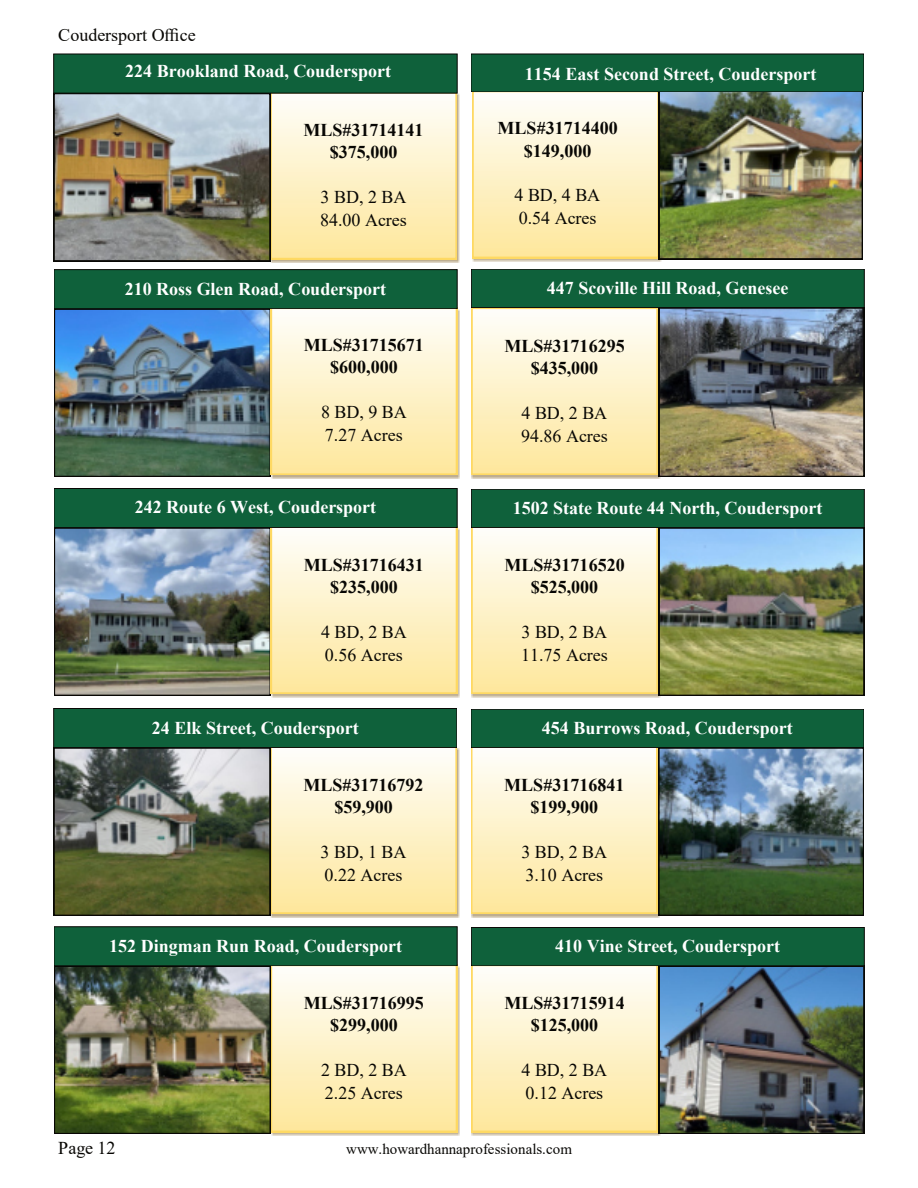
<style>
.page{position:relative;width:918px;height:1188px;background:#fff}
.page>*{position:absolute;margin:0;border:0;box-sizing:border-box;transform-origin:0 0}
.t1{font:700 18px "Times New Roman";color:#fff}
.t2{font:700 18px/22.4px "Times New Roman";color:#080704;text-align:center}
.t3{font:18px/22.6px "Times New Roman";color:#080704}
.t4{font:15px "Times New Roman";color:#080704}
</style>
<div class="page">
<img style="left:271px;top:94px;width:188px;height:169px">
<img style="left:54px;top:93px;width:403px;height:168px">
<div style="left:54px;top:54px;width:403px;height:39px;background:#0f613b;border:1px solid #080704"></div>
<img style="left:271px;top:310px;width:188px;height:169px">
<img style="left:271px;top:528px;width:188px;height:170px">
<img style="left:54px;top:309px;width:403px;height:168px">
<img style="left:471px;top:308px;width:393px;height:169px">
<div style="left:471px;top:269px;width:393px;height:39px;background:#0f613b;border:1px solid #080704"></div>
<div style="left:54px;top:270px;width:403px;height:39px;background:#0f613b;border:1px solid #080704"></div>
<img style="left:54px;top:528px;width:403px;height:168px">
<svg style="left:471px;top:528px;width:393px;height:168px;background:#b9bb98"></svg>
<div style="left:471px;top:489px;width:393px;height:39px;background:#0f613b;border:1px solid #080704"></div>
<div style="left:54px;top:489px;width:403px;height:39px;background:#0f613b;border:1px solid #080704"></div>
<svg style="left:54px;top:748px;width:403px;height:168px;background:#afac8d"></svg>
<img style="left:271px;top:967px;width:188px;height:169px">
<svg style="left:471px;top:748px;width:393px;height:168px;background:#a4ab96"></svg>
<div style="left:471px;top:709px;width:393px;height:39px;background:#0f613b;border:1px solid #080704"></div>
<div style="left:54px;top:708px;width:403px;height:40px;background:#0f613b;border:1px solid #080704"></div>
<img style="left:54px;top:966px;width:403px;height:168px">
<img style="left:472px;top:92px;width:391px;height:167px">
<img style="left:471px;top:966px;width:393px;height:168px">
<div style="left:471px;top:927px;width:393px;height:39px;background:#0f613b;border:1px solid #080704"></div>
<div style="left:54px;top:927px;width:403px;height:39px;background:#0f613b;border:1px solid #080704"></div>
<div style="left:471px;top:54px;width:393px;height:38px;background:#0f613b;border:1px solid #080704"></div>
<p class="t3" style="left:58px;top:25px;width:139px">Coudersport Office</p>
<p class="t1" style="left:125px;top:65px;width:268px">224 Brookland Road, Coudersport</p>
<p class="t1" style="left:525px;top:67px;width:293px">1154 East Second Street, Coudersport</p>
<p class="t2" style="left:304px;top:121px;width:122px">MLS#31714141 $375,000</p>
<p class="t3" style="left:320px;top:188px;width:88px">3 BD, 2 BA<br>84.00 Acres</p>
<p class="t2" style="left:498px;top:119px;width:122px">MLS#31714400 $149,000</p>
<p class="t3" style="left:515px;top:186px;width:87px">4 BD, 4 BA<br>0.54 Acres</p>
<p class="t1" style="left:125px;top:283px;width:263px">210 Ross Glen Road, Coudersport</p>
<p class="t1" style="left:547px;top:282px;width:243px">447 Scoville Hill Road, Genesee</p>
<p class="t2" style="left:304px;top:335px;width:122px">MLS#31715671 $600,000</p>
<p class="t3" style="left:321px;top:402px;width:87px">8 BD, 9 BA<br>7.27 Acres</p>
<p class="t2" style="left:504px;top:336px;width:122px">MLS#31716295 $435,000</p>
<p class="t3" style="left:521px;top:403px;width:88px">4 BD, 2 BA<br>94.86 Acres</p>
<p class="t1" style="left:135px;top:501px;width:243px">242 Route 6 West, Coudersport</p>
<p class="t1" style="left:513px;top:502px;width:311px">1502 State Route 44 North, Coudersport</p>
<p class="t2" style="left:304px;top:555px;width:122px">MLS#31716431 $235,000</p>
<p class="t3" style="left:321px;top:622px;width:87px">4 BD, 2 BA<br>0.56 Acres</p>
<p class="t2" style="left:504px;top:555px;width:122px">MLS#31716520 $525,000</p>
<p class="t3" style="left:521px;top:622px;width:88px">3 BD, 2 BA<br>11.75 Acres</p>
<p class="t1" style="left:152px;top:721px;width:208px">24 Elk Street, Coudersport</p>
<p class="t1" style="left:542px;top:722px;width:252px">454 Burrows Road, Coudersport</p>
<p class="t2" style="left:304px;top:775px;width:122px">MLS#31716792 $59,900</p>
<p class="t3" style="left:321px;top:842px;width:87px">3 BD, 1 BA<br>0.22 Acres</p>
<p class="t2" style="left:504px;top:775px;width:122px">MLS#31716841 $199,900</p>
<p class="t3" style="left:521px;top:842px;width:87px">3 BD, 2 BA<br>3.10 Acres</p>
<p class="t1" style="left:109px;top:940px;width:294px">152 Dingman Run Road, Coudersport</p>
<p class="t1" style="left:555px;top:940px;width:227px">410 Vine Street, Coudersport</p>
<p class="t2" style="left:304px;top:994px;width:122px">MLS#31716995 $299,000</p>
<p class="t3" style="left:321px;top:1061px;width:87px">2 BD, 2 BA<br>2.25 Acres</p>
<p class="t2" style="left:504px;top:994px;width:122px">MLS#31715914 $125,000</p>
<p class="t3" style="left:522px;top:1061px;width:87px">4 BD, 2 BA<br>0.12 Acres</p>
<p class="t3" style="left:58px;top:1138px;width:59px">Page 12</p>
<p class="t4" style="left:346px;top:1143px;width:227px">www.howardhannaprofessionals.com</p>
</div>
